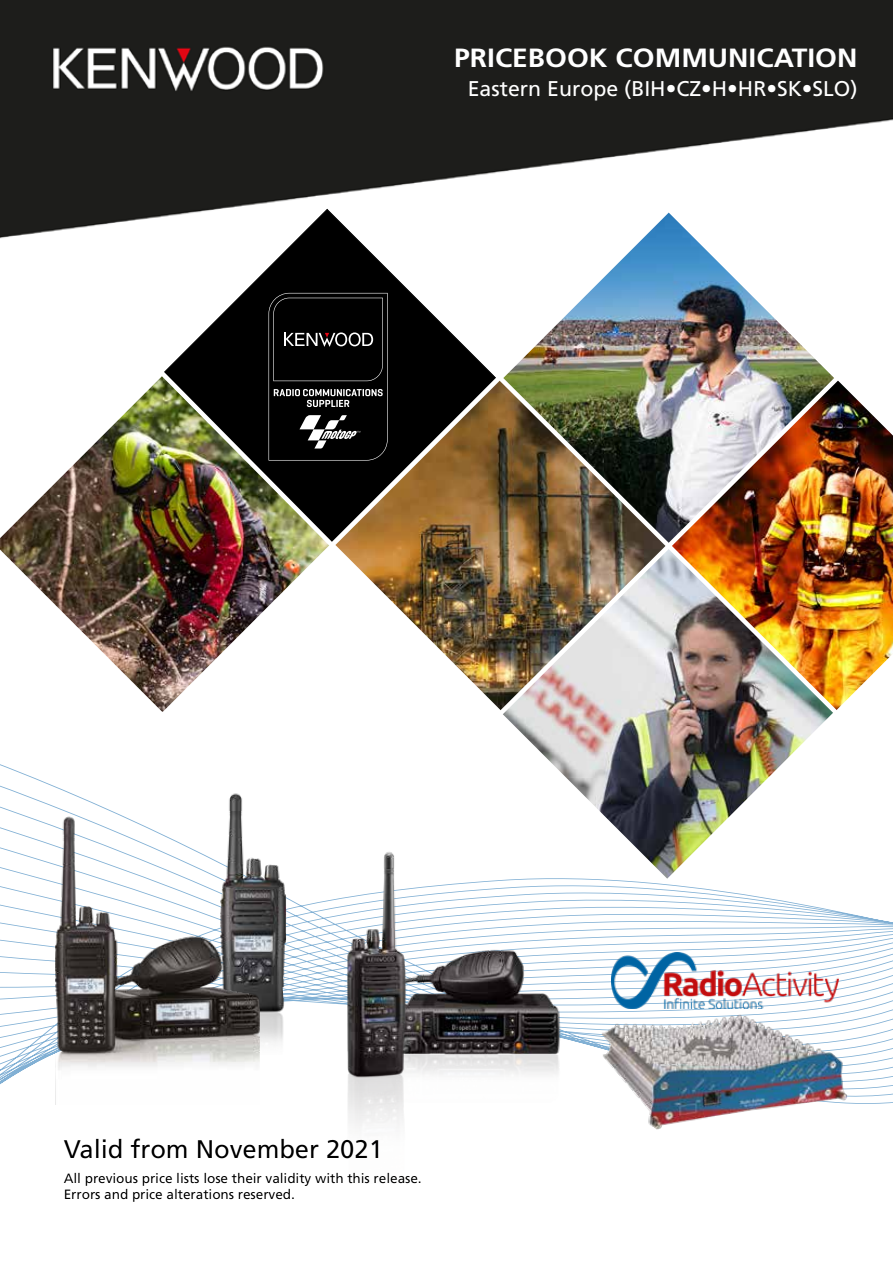
<style>
.page{position:relative;width:893px;height:1263px;background:#fff}
.page>*{position:absolute;margin:0;border:0;box-sizing:border-box;transform-origin:0 0}
.t1{font:700 26.4px "Frutiger LT Std";color:#fff;scale:1.07 1}
.t2{font:25.5px "Frutiger LT Std";color:#000}
.t3{font:21.3px "Frutiger LT Std";color:#fff}
.t4{font:13.5px/16.2px "Frutiger LT Std";color:#000}
</style>
<div class="page">
<img style="left:520px;top:247px;width:297px;height:114px">
<svg style="left:0;top:731px;width:893px;height:374px"></svg>
<img style="left:259px;top:786px;width:27px;height:269px">
<img style="left:55px;top:785px;width:204px;height:319px">
<svg style="left:63px;top:1138px;width:358px;height:64px"></svg>
<img style="left:417px;top:932px;width:162px;height:170px">
<img style="left:335px;top:816px;width:82px;height:367px">
<img style="left:0;top:0;width:893px;height:247px">
<img style="left:0;top:471px;width:324px;height:241px">
<img style="left:338px;top:396px;width:555px;height:303px">
<svg style="left:162px;top:208px;width:334px;height:335px"></svg>
<img style="left:489px;top:361px;width:365px;height:363px">
<img style="left:67px;top:277px;width:271px;height:274px">
<img style="left:611px;top:952px;width:227px;height:57px">
<img style="left:601px;top:1012px;width:247px;height:117px">
<svg style="left:268px;top:293px;width:120px;height:168px;background:#1e1e1e"></svg>
<h1 class="t1" style="left:454px;top:43px;width:378px">PRICEBOOK COMMUNICATION</h1>
<h3 class="t3" style="left:468px;top:76px;width:391px">Eastern Europe (BIH•CZ•H•HR•SK•SLO)</h3>
<h2 class="t2" style="left:64px;top:1134px;width:321px">Valid from November 2021</h2>
<p class="t4" style="left:64px;top:1170px;width:359px">All previous price lists lose their validity with this release.<br>Errors and price alterations reserved.</p>
</div>
